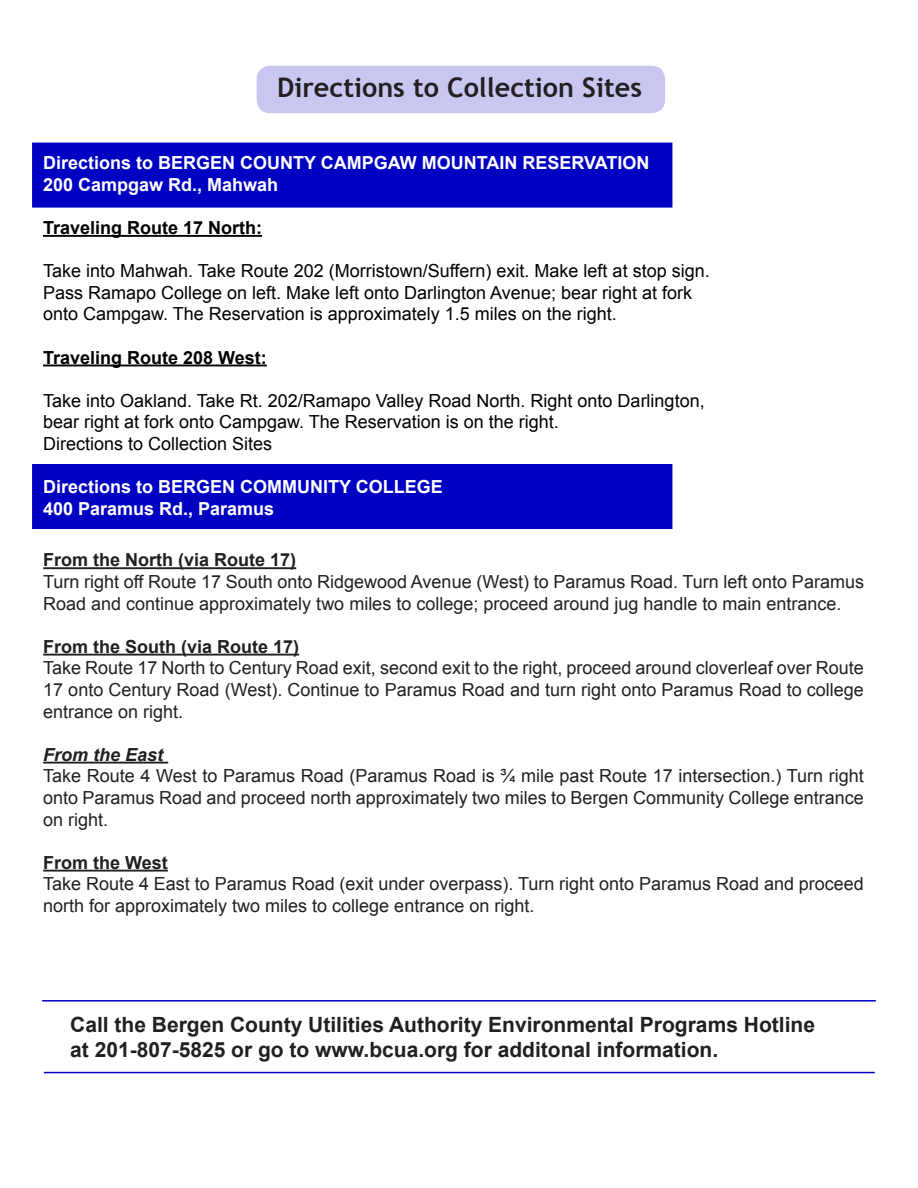
<style>
.page{position:relative;width:918px;height:1188px;background:#fff}
.page>*{position:absolute;margin:0;border:0;box-sizing:border-box;transform-origin:0 0}
.t1{font:700 27px "Trebuchet MS";color:#231f20}
.t2{font:700 21px "Arial";color:#231f20}
.Body_Text{font:18px/21.6px "Arial";color:#231f20}
.t3{font:18px "Arial";color:#000}
.t4{font:700 18px "Arial";color:#fff}
.heading_4{font:700 18px "Arial";color:#231f20}
.t5{font:700 18px "Arial";color:#000}
.Body_Text-2{font:italic 700 18px "Arial";color:#231f20}
</style>
<div class="page">
<div style="left:257px;top:66px;width:408px;height:47px;background:#c7c7f2;border-radius:14px"></div>
<hr style="left:42px;top:1000px;width:834px;height:2px;background:#0000c3">
<hr style="left:44px;top:1072px;width:831px;height:1px;background:#0000c3">
<hr style="left:43px;top:567px;width:253px;height:2px;background:#231f20">
<hr style="left:43px;top:654px;width:256px;height:2px;background:#231f20">
<hr style="left:43px;top:762px;width:125px;height:2px;background:#231f20">
<hr style="left:43px;top:870px;width:125px;height:2px;background:#231f20">
<div style="left:32px;top:143px;width:640px;height:65px;background:#0000c3;border:2px solid #0000c3"></div>
<div style="left:32px;top:464px;width:640px;height:65px;background:#0000c3"></div>
<hr style="left:43px;top:235px;width:219px;height:2px;background:#000">
<hr style="left:43px;top:365px;width:224px;height:1px;background:#000">
<p class="t1" style="left:277px;top:71px;width:366px">Directions to Collection Sites</p>
<p class="t4" style="left:43px;top:151px;width:608px">Directions to BERGEN COUNTY CAMPGAW MOUNTAIN RESERVATION</p>
<p class="t4" style="left:43px;top:172px;width:237px">200 Campgaw Rd., Mahwah</p>
<p class="t5" style="left:43px;top:216px;width:221px">Traveling Route 17 North:</p>
<p class="t3" style="left:43px;top:259px;width:668px">Take into Mahwah. Take Route 202 (Morristown/Suffern) exit. Make left at stop sign.</p>
<p class="t3" style="left:43px;top:281px;width:651px">Pass Ramapo College on left. Make left onto Darlington Avenue; bear right at fork</p>
<p class="t3" style="left:43px;top:302px;width:575px">onto Campgaw. The Reservation is approximately 1.5 miles on the right.</p>
<p class="t5" style="left:43px;top:345px;width:225px">Traveling Route 208 West:</p>
<p class="t3" style="left:43px;top:389px;width:663px">Take into Oakland. Take Rt. 202/Ramapo Valley Road North. Right onto Darlington,</p>
<p class="t3" style="left:43px;top:410px;width:517px">bear right at fork onto Campgaw. The Reservation is on the right.</p>
<p class="t3" style="left:43px;top:432px;width:231px">Directions to Collection Sites</p>
<p class="t4" style="left:43px;top:475px;width:401px">Directions to BERGEN COMMUNITY COLLEGE</p>
<p class="t4" style="left:43px;top:496px;width:233px">400 Paramus Rd., Paramus</p>
<p class="heading_4" style="left:43px;top:548px;width:255px">From the North (via Route 17)</p>
<p class="Body_Text" style="left:43px;top:571px;width:822px">Turn right off Route 17 South onto Ridgewood Avenue (West) to Paramus Road. Turn left onto Paramus<br>Road and continue approximately two miles to college; proceed around jug handle to main entrance.</p>
<p class="heading_4" style="left:43px;top:634px;width:258px">From the South (via Route 17)</p>
<p class="Body_Text" style="left:43px;top:657px;width:822px;text-align:justify">Take Route 17 North to Century Road exit, second exit to the right, proceed around cloverleaf over Route 17 onto Century Road (West). Continue to Paramus Road and turn right onto Paramus Road to college entrance on right.</p>
<p class="Body_Text-2" style="left:43px;top:742px;width:122px">From the East</p>
<p class="Body_Text" style="left:43px;top:765px;width:822px;text-align:justify">Take Route 4 West to Paramus Road (Paramus Road is ¾ mile past Route 17 intersection.) Turn right onto Paramus Road and proceed north approximately two miles to Bergen Community College entrance on right.</p>
<p class="heading_4" style="left:43px;top:850px;width:126px">From the West</p>
<p class="Body_Text" style="left:43px;top:873px;width:822px">Take Route 4 East to Paramus Road (exit under overpass). Turn right onto Paramus Road and proceed north for approximately two miles to college entrance on right.</p>
<p class="t2" style="left:70px;top:1011px;width:746px">Call the Bergen County Utilities Authority Environmental Programs Hotline</p>
<p class="t2" style="left:70px;top:1036px;width:650px">at 201-807-5825 or go to www.bcua.org for additonal information.</p>
</div>
